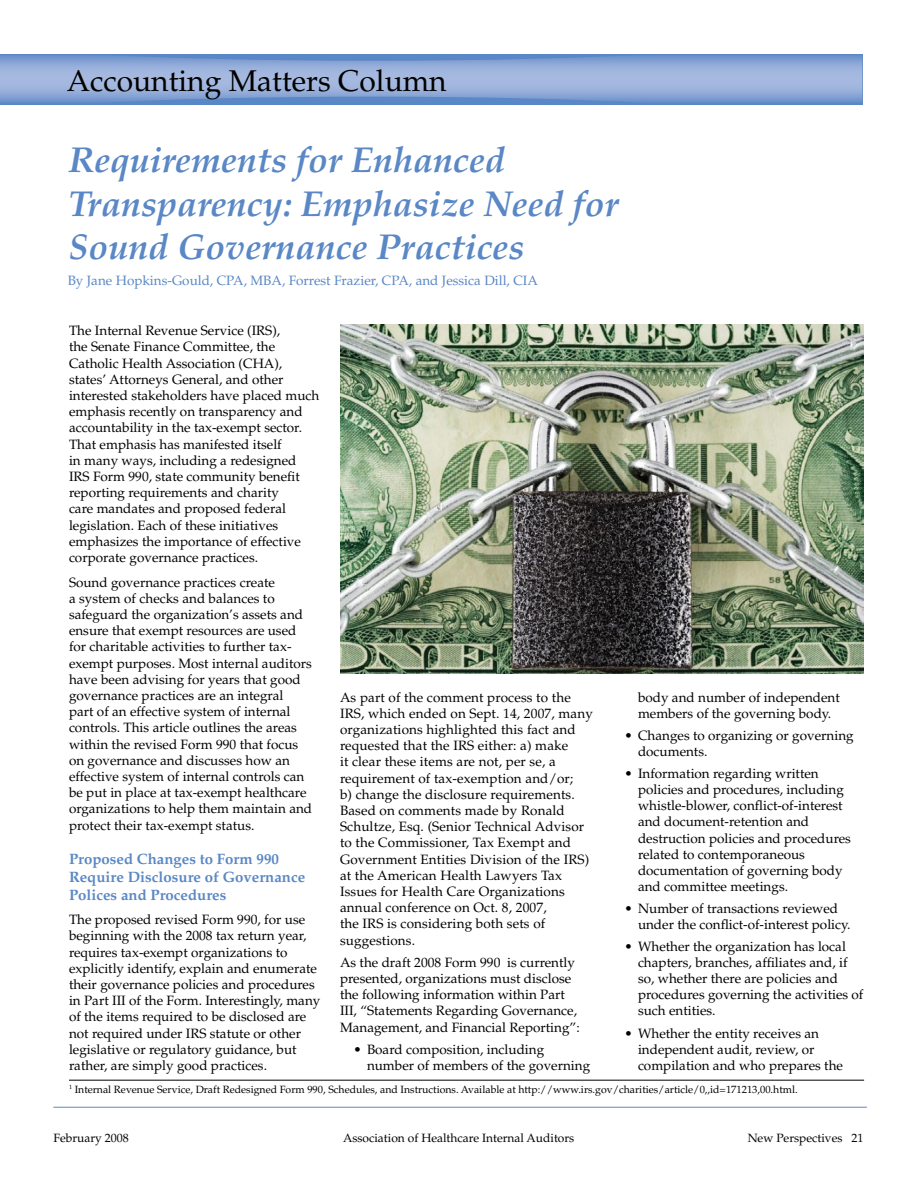
<style>
.page{position:relative;width:918px;height:1188px;background:#fff}
.page>*{position:absolute;margin:0;border:0;box-sizing:border-box;transform-origin:0 0}
.t1{font:italic 700 36px/43.2px "Palatino";color:#5a87c5}
.t2{font:30px "Palatino";color:#000}
.t3{font:700 15px/18px "Palatino";color:#5a87c5}
.t4{font:13.5px/16.2px "Palatino";color:#000}
.t5{font:13.5px "Palatino";color:#5a87c5}
.t6{font:12px "Palatino";color:#000}
.t7{font:10.5px "Palatino";color:#000}
</style>
<div class="page">
<hr style="left:54px;top:1107px;width:813px;height:1px;background:#5a87c5">
<svg style="left:0;top:54px;width:862px;height:51px;background:#8aa6d5"></svg>
<svg style="left:91px;top:54px;width:562px;height:49px;background:#8ca7d6"></svg>
<hr style="left:69px;top:1080px;width:795px;height:1px;background:#000">
<img style="left:340px;top:324px;width:524px;height:349px">
<h2 class="t2" style="left:67px;top:63px;width:381px">Accounting Matters Column</h2>
<h1 class="t1" style="left:69px;top:139px;width:552px">Requirements for Enhanced<br>Transparency: Emphasize Need for<br>Sound Governance Practices</h1>
<p class="t5" style="left:68px;top:272px;width:472px">By Jane Hopkins-Gould, CPA, MBA, Forrest Frazier, CPA, and Jessica Dill, CIA</p>
<p class="t4" style="left:69px;top:323px;width:252px">The Internal Revenue Service (IRS),<br>the Senate Finance Committee, the Catholic Health Association (CHA), states’ Attorneys General, and other interested stakeholders have placed much emphasis recently on transparency and accountability in the tax-exempt sector.<br>That emphasis has manifested itself<br>in many ways, including a redesigned IRS Form 990, state community benefit reporting requirements and charity<br>care mandates and proposed federal legislation. Each of these initiatives emphasizes the importance of effective corporate governance practices.</p>
<p class="t4" style="left:69px;top:574px;width:245px">Sound governance practices create<br>a system of checks and balances to safeguard the organization’s assets and ensure that exempt resources are used for charitable activities to further tax&shy;exempt purposes. Most internal auditors have been advising for years that good governance practices are an integral<br>part of an effective system of internal controls. This article outlines the areas within the revised Form 990 that focus on governance and discusses how an effective system of internal controls can be put in place at tax-exempt healthcare organizations to help them maintain and protect their tax-exempt status.</p>
<p class="t3" style="left:69px;top:850px;width:238px">Proposed Changes to Form 990<br>Require Disclosure of Governance<br>Polices and Procedures</p>
<p class="t4" style="left:69px;top:912px;width:253px">The proposed revised Form 990, for use beginning with the 2008 tax return year, requires tax-exempt organizations to explicitly identify, explain and enumerate their governance policies and procedures in Part III of the Form. Interestingly, many of the items required to be disclosed are not required under IRS statute or other legislative or regulatory guidance, but rather, are simply good practices.</p>
<p class="t4" style="left:638px;top:689px;width:203px">body and number of independent members of the governing body.</p>
<p class="t4" style="left:638px;top:728px;width:217px;text-indent:-14px">• Changes to organizing or governing documents.</p>
<p class="t4" style="left:638px;top:765px;width:214px;text-indent:-14px">• Information regarding written policies and procedures, including whistle-blower, conflict-of-interest and document-retention and destruction policies and procedures related to contemporaneous documentation of governing body and committee meetings.</p>
<p class="t4" style="left:638px;top:900px;width:214px;text-indent:-14px">• Number of transactions reviewed under the conflict-of-interest policy.</p>
<p class="t4" style="left:638px;top:938px;width:227px;text-indent:-14px">• Whether the organization has local chapters, branches, affiliates and, if so, whether there are policies and procedures governing the activities of such entities.</p>
<p class="t4" style="left:638px;top:1025px;width:206px;text-indent:-14px">• Whether the entity receives an independent audit, review, or compilation and who prepares the</p>
<p class="t7" style="left:69px;top:1083px;width:730px"><sup>1</sup> Internal Revenue Service, Draft Redesigned Form 990, Schedules, and Instructions. Available at http://www.irs.gov/charities/article/0,,id=171213,00.html.</p>
<p class="t4" style="left:340px;top:689px;width:254px">As part of the comment process to the IRS, which ended on Sept. 14, 2007, many organizations highlighted this fact and requested that the IRS either: a) make<br>it clear these items are not, per se, a requirement of tax-exemption and/or;<br>b) change the disclosure requirements.<br>Based on comments made by Ronald Schultze, Esq. (Senior Technical Advisor to the Commissioner, Tax Exempt and Government Entities Division of the IRS) at the American Health Lawyers Tax Issues for Health Care Organizations annual conference on Oct. 8, 2007,<br>the IRS is considering both sets of suggestions.</p>
<p class="t4" style="left:340px;top:954px;width:241px">As the draft 2008 Form 990 is currently presented, organizations must disclose the following information within Part III, “Statements Regarding Governance, Management, and Financial Reporting”:</p>
<p class="t4" style="left:367px;top:1041px;width:225px;text-indent:-14px">• Board composition, including number of members of the governing</p>
<p class="t6" style="left:54px;top:1131px;width:77px">February 2008</p>
<p class="t6" style="left:343px;top:1131px;width:233px">Association of Healthcare Internal Auditors</p>
<p class="t6" style="left:748px;top:1131px;width:117px">New Perspectives 21</p>
</div>
